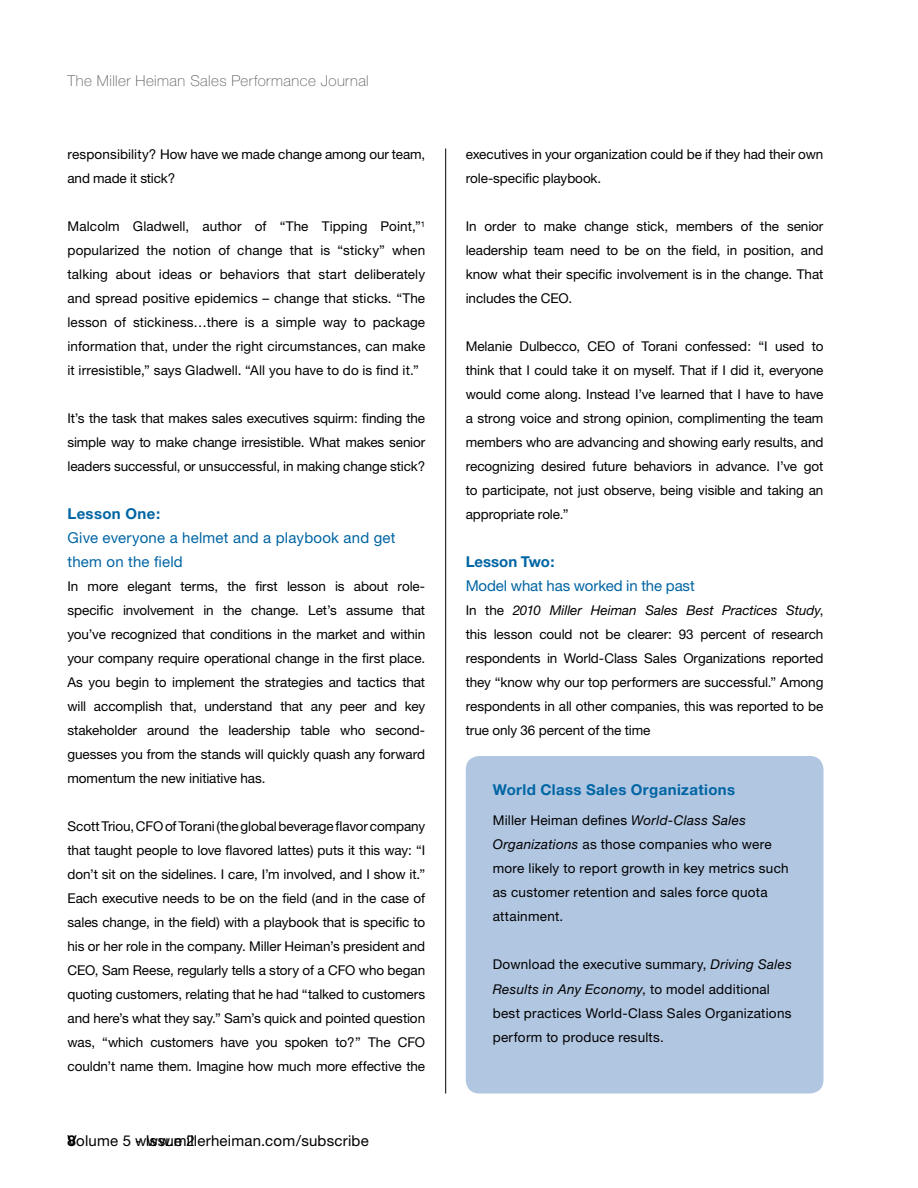
<style>
.page{position:relative;width:918px;height:1188px;background:#fff}
.page>*{position:absolute;margin:0;border:0;box-sizing:border-box;transform-origin:0 0}
.t1{font:15px/24px "Helvetica Neue";letter-spacing:.01em;color:#0065a4}
.t2{font:15px "Helvetica Neue";letter-spacing:.015em;color:#000}
.t3{font:100 15px "Helvetica Neue";letter-spacing:.03em;color:#58595b}
.t4{font:700 15px "Helvetica Neue";letter-spacing:.025em;color:#0065a4}
.t5{font:15px "Helvetica Neue";letter-spacing:-.01em;color:#0065a4}
.t6{font:700 15px "Helvetica Neue";letter-spacing:-.005em;color:#0065a4}
.t7{font:700 15px "Helvetica Neue";color:#000}
.t8{font:13.5px/24px "Helvetica Neue";letter-spacing:-.005em;color:#000;text-align:justify}
.t9{font:13.5px/24px "Helvetica Neue";letter-spacing:.02em;color:#000}
.s1{font-style:italic}
</style>
<div class="page">
<hr style="left:445px;top:148px;width:1px;height:946px;background:#000">
<div style="left:466px;top:756px;width:358px;height:338px;background:#b1c6e1;border-radius:14px"></div>
<p class="t3" style="left:68px;top:72px;width:303px">The Miller Heiman Sales Performance Journal</p>
<p class="t8" style="left:68px;top:142px;width:359px">responsibility? How have we made change among our team, and made it stick?</p>
<p class="t8" style="left:68px;top:214px;width:359px">Malcolm Gladwell, author of “The Tipping Point,”<sup>1 </sup>popularized the notion of change that is “sticky” when talking about ideas or behaviors that start deliberately and spread positive epidemics – change that sticks. “The lesson of stickiness…there is a simple way to package information that, under the right circumstances, can make it irresistible,” says Gladwell. “All you have to do is find it.”</p>
<p class="t8" style="left:68px;top:406px;width:359px">It’s the task that makes sales executives squirm: finding the simple way to make change irresistible. What makes senior leaders successful, or unsuccessful, in making change stick?</p>
<p class="t4" style="left:68px;top:504px;width:94px">Lesson One:</p>
<p class="t1" style="left:68px;top:526px;width:330px">Give everyone a helmet and a playbook and get them on the field</p>
<p class="t8" style="left:68px;top:574px;width:359px">In more elegant terms, the first lesson is about role&shy;specific involvement in the change. Let’s assume that you’ve recognized that conditions in the market and within your company require operational change in the first place.<br>As you begin to implement the strategies and tactics that will accomplish that, understand that any peer and key stakeholder around the leadership table who second&shy;guesses you from the stands will quickly quash any forward momentum the new initiative has.</p>
<p class="t8" style="left:68px;top:814px;width:359px">Scott Triou, CFO of Torani (the global beverage flavor company that taught people to love flavored lattes) puts it this way: “I don’t sit on the sidelines. I care, I’m involved, and I show it.” Each executive needs to be on the field (and in the case of sales change, in the field) with a playbook that is specific to his or her role in the company. Miller Heiman’s president and CEO, Sam Reese, regularly tells a story of a CFO who began quoting customers, relating that he had “talked to customers and here’s what they say.” Sam’s quick and pointed question was, “which customers have you spoken to?” The CFO couldn’t name them. Imagine how much more effective the</p>
<p class="t7" style="left:68px;top:1131px;width:10px">8</p>
<p class="t2" style="left:135px;top:1132px;width:235px">www.millerheiman.com/subscribe</p>
<p class="t2" style="left:68px;top:1132px;width:129px">Volume 5 - Issue 2</p>
<p class="t8" style="left:466px;top:142px;width:359px">executives in your organization could be if they had their own role-specific playbook.</p>
<p class="t8" style="left:466px;top:214px;width:359px">In order to make change stick, members of the senior leadership team need to be on the field, in position, and know what their specific involvement is in the change. That includes the CEO.</p>
<p class="t8" style="left:466px;top:334px;width:359px">Melanie Dulbecco, CEO of Torani confessed: “I used to think that I could take it on myself. That if I did it, everyone would come along. Instead I’ve learned that I have to have a strong voice and strong opinion, complimenting the team members who are advancing and showing early results, and recognizing desired future behaviors in advance. I’ve got to participate, not just observe, being visible and taking an appropriate role.”</p>
<p class="t6" style="left:466px;top:552px;width:90px">Lesson Two:</p>
<p class="t5" style="left:466px;top:577px;width:231px">Model what has worked in the past</p>
<p class="t8" style="left:466px;top:598px;width:359px">In the <span class="s1">2010 Miller Heiman Sales Best Practices Study</span>, this lesson could not be clearer: 93 percent of research respondents in World-Class Sales Organizations reported they “know why our top performers are successful.” Among respondents in all other companies, this was reported to be true only 36 percent of the time</p>
<p class="t4" style="left:493px;top:780px;width:244px">World Class Sales Organizations</p>
<p class="t9" style="left:493px;top:808px;width:297px">Miller Heiman defines <span class="s1">World-Class Sales Organizations</span> as those companies who were more likely to report growth in key metrics such as customer retention and sales force quota attainment.</p>
<p class="t9" style="left:493px;top:953px;width:301px">Download the executive summary, <span class="s1">Driving Sales Results in Any Economy</span>, to model additional best practices World-Class Sales Organizations perform to produce results.</p>
</div>
